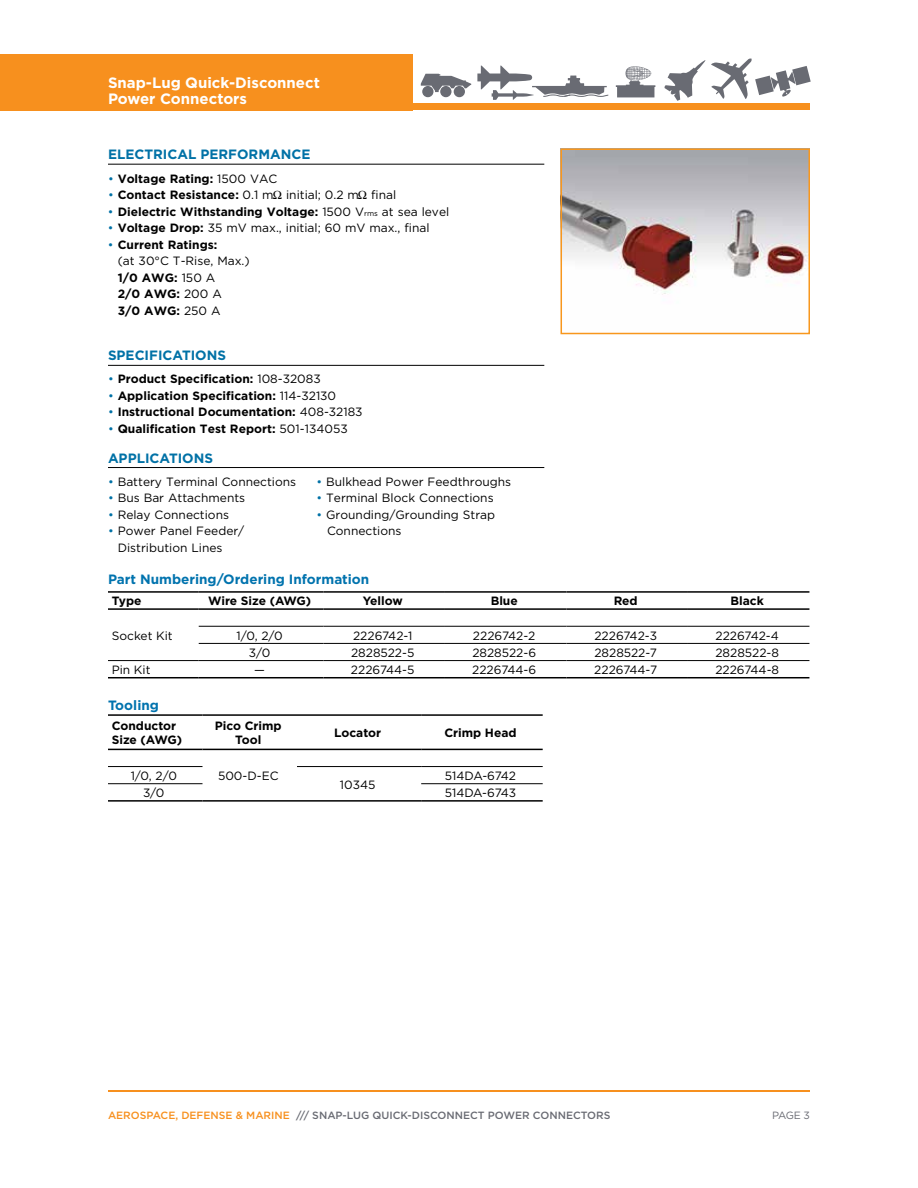
<style>
.page{position:relative;width:918px;height:1188px;background:#fff}
.page>*{position:absolute;margin:0;border:0;box-sizing:border-box;transform-origin:0 0}
.t1{font:700 15px/15.5px "Gotham";color:#fff}
.t2{font:700 13.5px "Gotham";color:#0071a6}
.t3{font:700 13.5px "Gotham";color:#0073ae}
.t4{font:12px "Gotham";color:#000}
.t5{font:700 12px/16.5px "Gotham";color:#000}
.t6{font:500 10.5px "Gotham";color:#696b73}
.t7{font:10.5px "Gotham";color:#696b73}
.s1{font-weight:400;color:#0071a6}
.s2{font-weight:400}
.s3{color:#0071a6}
.s4{font-weight:700}
.s5{font-weight:400;font-size:7.5px}
.s6{color:#f7901e}
</style>
<div class="page">
<div style="left:0;top:54px;width:413px;height:56px;background:#f7901e"></div>
<div style="left:0;top:104px;width:810px;height:6px;background:#f7901e"></div>
<hr style="left:108px;top:1090px;width:702px;height:1px;background:#f7901e">
<svg style="left:664px;top:58px;width:147px;height:43px"></svg>
<svg style="left:616px;top:66px;width:39px;height:31px"></svg>
<svg style="left:477px;top:66px;width:131px;height:34px"></svg>
<div style="left:440px;top:86px;width:12px;height:11px;background:#696b73;border-radius:50%"></div>
<div style="left:454px;top:86px;width:11px;height:11px;background:#696b73;border-radius:50%"></div>
<svg style="left:421px;top:74px;width:50px;height:18px"></svg>
<div style="left:422px;top:86px;width:12px;height:11px;background:#696b73;border-radius:50%"></div>
<hr style="left:108px;top:591px;width:91px;height:2px;background:#000">
<hr style="left:199px;top:626px;width:124px;height:1px;background:#000">
<hr style="left:323px;top:626px;width:122px;height:1px;background:#000">
<hr style="left:445px;top:626px;width:121px;height:1px;background:#000">
<hr style="left:566px;top:626px;width:122px;height:1px;background:#000">
<hr style="left:688px;top:626px;width:121px;height:1px;background:#000">
<hr style="left:199px;top:643px;width:124px;height:1px;background:#000">
<hr style="left:323px;top:643px;width:122px;height:1px;background:#000">
<hr style="left:445px;top:643px;width:121px;height:1px;background:#000">
<hr style="left:566px;top:643px;width:122px;height:1px;background:#000">
<hr style="left:688px;top:643px;width:121px;height:1px;background:#000">
<hr style="left:108px;top:660px;width:91px;height:1px;background:#000">
<hr style="left:199px;top:660px;width:124px;height:1px;background:#000">
<hr style="left:323px;top:660px;width:122px;height:1px;background:#000">
<hr style="left:445px;top:660px;width:121px;height:1px;background:#000">
<hr style="left:566px;top:660px;width:122px;height:1px;background:#000">
<hr style="left:688px;top:660px;width:121px;height:1px;background:#000">
<hr style="left:199px;top:591px;width:124px;height:2px;background:#000">
<hr style="left:108px;top:608px;width:91px;height:2px;background:#000">
<hr style="left:199px;top:608px;width:124px;height:2px;background:#000">
<hr style="left:323px;top:608px;width:122px;height:2px;background:#000">
<hr style="left:445px;top:608px;width:121px;height:2px;background:#000">
<hr style="left:566px;top:608px;width:122px;height:2px;background:#000">
<hr style="left:688px;top:608px;width:121px;height:2px;background:#000">
<hr style="left:108px;top:677px;width:91px;height:1px;background:#000">
<hr style="left:199px;top:677px;width:124px;height:1px;background:#000">
<hr style="left:323px;top:677px;width:122px;height:1px;background:#000">
<hr style="left:445px;top:677px;width:121px;height:1px;background:#000">
<hr style="left:566px;top:677px;width:122px;height:1px;background:#000">
<hr style="left:688px;top:677px;width:121px;height:1px;background:#000">
<hr style="left:323px;top:591px;width:122px;height:2px;background:#000">
<hr style="left:445px;top:591px;width:121px;height:2px;background:#000">
<hr style="left:566px;top:591px;width:122px;height:2px;background:#000">
<hr style="left:688px;top:591px;width:121px;height:2px;background:#000">
<hr style="left:108px;top:714px;width:95px;height:2px;background:#000">
<hr style="left:297px;top:714px;width:124px;height:2px;background:#000">
<hr style="left:108px;top:766px;width:95px;height:1px;background:#000">
<hr style="left:297px;top:766px;width:124px;height:1px;background:#000">
<hr style="left:421px;top:766px;width:122px;height:1px;background:#000">
<hr style="left:108px;top:783px;width:95px;height:1px;background:#000">
<hr style="left:421px;top:783px;width:122px;height:1px;background:#000">
<hr style="left:203px;top:714px;width:94px;height:2px;background:#000">
<hr style="left:421px;top:714px;width:122px;height:2px;background:#000">
<hr style="left:108px;top:749px;width:95px;height:1px;background:#000">
<hr style="left:203px;top:749px;width:94px;height:1px;background:#000">
<hr style="left:297px;top:749px;width:124px;height:1px;background:#000">
<hr style="left:421px;top:749px;width:122px;height:1px;background:#000">
<hr style="left:108px;top:800px;width:95px;height:2px;background:#000">
<hr style="left:203px;top:800px;width:94px;height:2px;background:#000">
<hr style="left:297px;top:800px;width:124px;height:2px;background:#000">
<hr style="left:421px;top:800px;width:122px;height:2px;background:#000">
<img style="left:564px;top:151px;width:243px;height:144px">
<div style="left:561px;top:148px;width:249px;height:186px;border:2px solid #f8971d"></div>
<hr style="left:108px;top:164px;width:436px;height:1px;background:#000">
<hr style="left:108px;top:365px;width:436px;height:1px;background:#000">
<hr style="left:108px;top:467px;width:436px;height:1px;background:#000">
<p class="t1" style="left:108px;top:75px;width:213px">Snap-Lug Quick-Disconnect<br>Power Connectors</p>
<p class="t2" style="left:108px;top:146px;width:204px">ELECTRICAL PERFORMANCE</p>
<p class="t5" style="left:108px;top:170px;width:171px"><span class="s1">•</span> Voltage Rating: <span class="s2">1500 VAC</span></p>
<p class="t4" style="left:108px;top:187px;width:290px"><span class="s3">•</span> <span class="s4">Contact Resistance:</span> 0.1 m initial; 0.2 m final</p>
<p class="t5" style="left:108px;top:203px;width:343px"><span class="s1">•</span> Dielectric Withstanding Voltage: <span class="s2">1500 V</span><span class="s5">rms</span> <span class="s2">at sea level</span></p>
<p class="t4" style="left:108px;top:220px;width:323px"><span class="s3">•</span> <span class="s4">Voltage Drop:</span> 35 mV max., initial; 60 mV max., final</p>
<p class="t5" style="left:118px;top:236px;width:134px;text-indent:-10px"><span class="s1">•</span> Current Ratings:<br><span class="s2">(at 30°C T-Rise, Max.)<br></span>1/0 AWG: <span class="s2">150 A<br></span>2/0 AWG: <span class="s2">200 A<br></span>3/0 AWG: <span class="s2">250 A</span></p>
<p class="t2" style="left:108px;top:347px;width:120px">SPECIFICATIONS</p>
<p class="t5" style="left:108px;top:371px;width:214px"><span class="s1">•</span> Product Specification: <span class="s2">108-32083</span></p>
<p class="t5" style="left:108px;top:387px;width:230px"><span class="s1">•</span> Application Specification: <span class="s2">114-32130</span></p>
<p class="t5" style="left:108px;top:404px;width:256px"><span class="s1">•</span> Instructional Documentation: <span class="s2">408-32183</span></p>
<p class="t5" style="left:108px;top:420px;width:241px"><span class="s1">•</span> Qualification Test Report: <span class="s2">501-134053</span></p>
<p class="t2" style="left:108px;top:449px;width:107px">APPLICATIONS</p>
<p class="t4" style="left:108px;top:474px;width:190px"><span class="s3">•</span> Battery Terminal Connections</p>
<p class="t4" style="left:316px;top:474px;width:196px"><span class="s3">•</span> Bulkhead Power Feedthroughs</p>
<p class="t4" style="left:108px;top:490px;width:139px"><span class="s3">•</span> Bus Bar Attachments</p>
<p class="t4" style="left:316px;top:490px;width:179px"><span class="s3">•</span> Terminal Block Connections</p>
<p class="t4" style="left:108px;top:507px;width:123px"><span class="s3">•</span> Relay Connections</p>
<p class="t4" style="left:316px;top:507px;width:180px"><span class="s3">•</span> Grounding/Grounding Strap</p>
<p class="t4" style="left:108px;top:523px;width:138px"><span class="s3">•</span> Power Panel Feeder/</p>
<p class="t4" style="left:327px;top:523px;width:76px">Connections</p>
<p class="t4" style="left:118px;top:540px;width:106px">Distribution Lines</p>
<p class="t3" style="left:108px;top:570px;width:263px">Part Numbering/Ordering Information</p>
<p class="t5" style="left:112px;top:593px;width:31px">Type</p>
<p class="t5" style="left:208px;top:593px;width:105px">Wire Size (AWG)</p>
<p class="t5" style="left:363px;top:593px;width:41px">Yellow</p>
<p class="t5" style="left:491px;top:593px;width:29px">Blue</p>
<p class="t5" style="left:614px;top:593px;width:26px">Red</p>
<p class="t5" style="left:731px;top:593px;width:35px">Black</p>
<p class="t4" style="left:112px;top:628px;width:62px">Socket Kit</p>
<p class="t4" style="left:236px;top:628px;width:48px">1/0, 2/0</p>
<p class="t4" style="left:353px;top:628px;width:61px">2226742-1</p>
<p class="t4" style="left:473px;top:628px;width:64px">2226742-2</p>
<p class="t4" style="left:594px;top:628px;width:64px">2226742-3</p>
<p class="t4" style="left:716px;top:628px;width:65px">2226742-4</p>
<p class="t4" style="left:249px;top:645px;width:23px">3/0</p>
<p class="t4" style="left:351px;top:645px;width:65px">2828522-5</p>
<p class="t4" style="left:472px;top:645px;width:65px">2828522-6</p>
<p class="t4" style="left:594px;top:645px;width:64px">2828522-7</p>
<p class="t4" style="left:715px;top:645px;width:65px">2828522-8</p>
<p class="t4" style="left:112px;top:662px;width:40px">Pin Kit</p>
<p class="t4" style="left:254px;top:662px;width:12px">—</p>
<p class="t4" style="left:351px;top:662px;width:65px">2226744-5</p>
<p class="t4" style="left:472px;top:662px;width:65px">2226744-6</p>
<p class="t4" style="left:594px;top:662px;width:64px">2226744-7</p>
<p class="t4" style="left:715px;top:662px;width:65px">2226744-8</p>
<p class="t3" style="left:108px;top:696px;width:52px">Tooling</p>
<p class="t5" style="left:112px;top:719px;width:72px;line-height:13.5px">Conductor<br>Size (AWG)</p>
<p class="t5" style="left:215px;top:719px;width:68px;line-height:13.5px;text-align:center">Pico Crimp<br>Tool</p>
<p class="t5" style="left:334px;top:724px;width:48px">Locator</p>
<p class="t5" style="left:444px;top:724px;width:74px">Crimp Head</p>
<p class="t4" style="left:131px;top:768px;width:48px">1/0, 2/0</p>
<p class="t4" style="left:218px;top:768px;width:62px">500-D-EC</p>
<p class="t4" style="left:340px;top:777px;width:37px">10345</p>
<p class="t4" style="left:445px;top:768px;width:73px">514DA-6742</p>
<p class="t4" style="left:143px;top:785px;width:23px">3/0</p>
<p class="t4" style="left:445px;top:785px;width:73px">514DA-6743</p>
<p class="t6" style="left:108px;top:1108px;width:504px"><span class="s6">AEROSPACE, DEFENSE &amp; MARINE</span> /// SNAP-LUG QUICK-DISCONNECT POWER CONNECTORS</p>
<p class="t7" style="left:772px;top:1108px;width:39px">PAGE 3</p>
</div>
